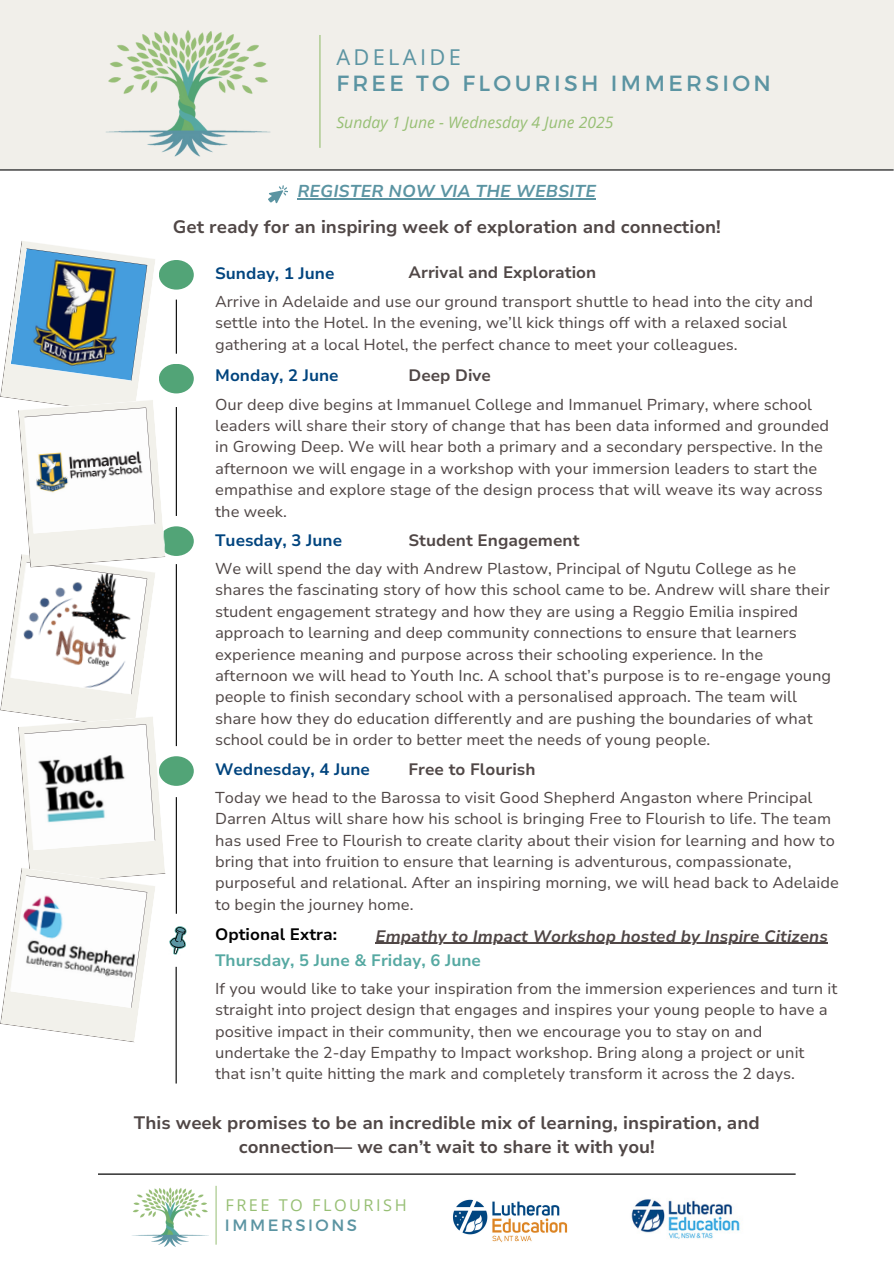
<style>
.page{position:relative;width:894px;height:1264px;background:#fff}
.page>*{position:absolute;margin:0;border:0;box-sizing:border-box;transform-origin:0 0}
.t1{font:21.9px "Montserrat";letter-spacing:.155em;color:#5b94a2}
.t2{font:21.75px "Open Sans";letter-spacing:.155em;color:#5b94a2}
.t3{font:700 18px/24.8px "Nunito Sans 10 pt";color:#504746;text-align:center}
.t4{font:italic 700 17.25px "Nunito Sans 10 pt";color:#5b94a2}
.t5{font:700 16.5px "Nunito Sans 10 pt";color:#504746}
.t6{font:700 16.5px "Nunito Sans 10 pt";color:#00447e}
.t7{font:italic 700 16.5px "Nunito Sans 10 pt";color:#504746}
.t8{font:700 16.5px "Nunito Sans 10 pt";color:#56a9a2}
.t9{font:700 16.5px "Nunito Sans 10 pt";color:#000}
.t10{font:16.35px "Montserrat";letter-spacing:.155em;color:#5b94a2}
.t11{font:16.2px "Open Sans";letter-spacing:.155em;color:#97bf74}
.t12{font:15.75px/21.3px "Nunito Sans 10 pt";color:#504746}
.t13{font:italic 15.75px "Open Sans";color:#97bf74}
</style>
<div class="page">
<div style="left:0;top:0;width:893px;height:169px;background:#f1efea"></div>
<hr style="left:0;top:169px;width:893px;height:1px;background:#000">
<hr style="left:319px;top:35px;width:1px;height:113px;background:#97bf74">
<img style="left:106px;top:30px;width:164px;height:127px">
<div style="left:159px;top:526px;width:35px;height:30px;background:#52a477;border-radius:50%"></div>
<hr style="left:175px;top:966px;width:2px;height:117px;background:#000">
<div style="left:159px;top:364px;width:35px;height:29px;background:#52a477;border-radius:50%"></div>
<div style="left:159px;top:260px;width:35px;height:29px;background:#52a477;border-radius:50%"></div>
<hr style="left:216px;top:1185px;width:1px;height:59px;background:#97bf74">
<img style="left:132px;top:1187px;width:77px;height:60px">
<img style="left:631px;top:1199px;width:109px;height:40px">
<img style="left:453px;top:1199px;width:115px;height:44px">
<hr style="left:98px;top:1173px;width:697px;height:1px;background:#000">
<div style="left:159px;top:756px;width:35px;height:29px;background:#52a477;border-radius:50%"></div>
<svg style="left:0;top:241px;width:186px;height:801px"></svg>
<hr style="left:375px;top:942px;width:452px;height:2px;background:#504746">
<hr style="left:297px;top:198px;width:299px;height:1px;background:#5b94a2">
<svg style="left:268px;top:185px;width:20px;height:19px"></svg>
<p class="t2" style="left:336px;top:42px;width:126px">ADELAIDE</p>
<p class="t1" style="left:336px;top:69px;width:436px">FREE TO FLOURISH IMMERSION</p>
<h2 class="t13" style="left:336px;top:111px;width:278px">Sunday 1 June - Wednesday 4 June 2025</h2>
<p class="t4" style="left:297px;top:180px;width:300px">REGISTER NOW VIA THE WEBSITE</p>
<p class="t3" style="left:173px;top:215px;width:549px">Get ready for an inspiring week of exploration and connection!</p>
<p class="t6" style="left:215px;top:262px;width:121px">Sunday, 1 June</p>
<h4 class="t5" style="left:408px;top:262px;width:189px">Arrival and Exploration</h4>
<h4 class="t12" style="left:215px;top:291px;width:599px">Arrive in Adelaide and use our ground transport shuttle to head into the city and settle into the Hotel. In the evening, we’ll kick things off with a relaxed social gathering at a local Hotel, the perfect chance to meet your colleagues.</h4>
<p class="t6" style="left:215px;top:364px;width:125px">Monday, 2 June</p>
<p class="t5" style="left:408px;top:364px;width:84px">Deep Dive</p>
<p class="t12" style="left:215px;top:394px;width:615px">Our deep dive begins at Immanuel College and Immanuel Primary, where school leaders will share their story of change that has been data informed and grounded in Growing Deep. We will hear both a primary and a secondary perspective. In the afternoon we will engage in a workshop with your immersion leaders to start the empathise and explore stage of the design process that will weave its way across the week.</p>
<p class="t6" style="left:215px;top:529px;width:129px">Tuesday, 3 June</p>
<h4 class="t5" style="left:408px;top:529px;width:172px">Student Engagement</h4>
<h4 class="t12" style="left:215px;top:558px;width:617px">We will spend the day with Andrew Plastow, Principal of Ngutu College as he shares the fascinating story of how this school came to be. Andrew will share their student engagement strategy and how they are using a Reggio Emilia inspired approach to learning and deep community connections to ensure that learners experience meaning and purpose across their schooling experience. In the afternoon we will head to Youth Inc. A school that’s purpose is to re-engage young people to finish secondary school with a personalised approach. The team will share how they do education differently and are pushing the boundaries of what school could be in order to better meet the needs of young people.</h4>
<h4 class="t6" style="left:215px;top:758px;width:156px">Wednesday, 4 June</h4>
<h4 class="t5" style="left:408px;top:758px;width:128px">Free to Flourish</h4>
<p class="t12" style="left:215px;top:787px;width:625px">Today we head to the Barossa to visit Good Shepherd Angaston where Principal Darren Altus will share how his school is bringing Free to Flourish to life. The team has used Free to Flourish to create clarity about their vision for learning and how to bring that into fruition to ensure that learning is adventurous, compassionate, purposeful and relational. After an inspiring morning, we will head back to Adelaide to begin the journey home.</p>
<p class="t9" style="left:215px;top:923px;width:124px">Optional Extra:</p>
<p class="t7" style="left:375px;top:925px;width:454px">Empathy to Impact Workshop hosted by Inspire Citizens</p>
<p class="t8" style="left:215px;top:949px;width:267px">Thursday, 5 June &amp; Friday, 6 June</p>
<p class="t12" style="left:215px;top:978px;width:624px">If you would like to take your inspiration from the immersion experiences and turn it straight into project design that engages and inspires your young people to have a positive impact in their community, then we encourage you to stay on and undertake the 2-day Empathy to Impact workshop. Bring along a project or unit that isn’t quite hitting the mark and completely transform it across the 2 days.</p>
<p class="t3" style="left:134px;top:1110px;width:627px">This week promises to be an incredible mix of learning, inspiration, and connection— we can’t wait to share it with you!</p>
<h2 class="t11" style="left:225px;top:1193px;width:183px">FREE TO FLOURISH</h2>
<p class="t10" style="left:225px;top:1214px;width:133px">IMMERSIONS</p>
</div>
